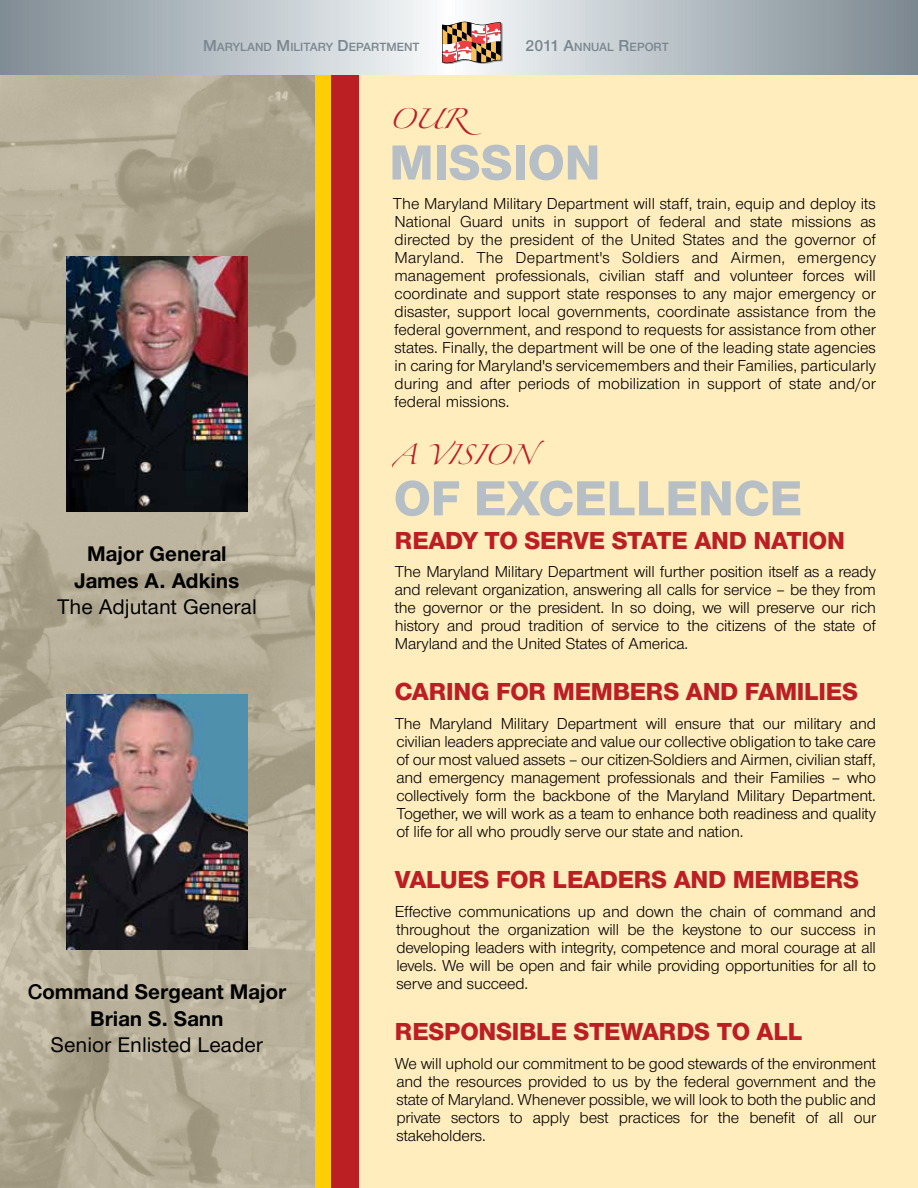
<style>
.page{position:relative;width:918px;height:1188px;background:#ffedbe}
.page>*{position:absolute;margin:0;border:0;box-sizing:border-box;transform-origin:0 0}
.t1{font:800 51px "Nimbus Sans Novus T";color:#b6bfc5}
.t2{font:800 25.5px "Nimbus Sans Novus T";letter-spacing:-.01em;color:#bb1f24}
.t3{font:700 22.05px/26.4px "Nimbus Sans Novus T";color:#000;text-align:center}
.t4{font:500 22.05px "Nimbus Sans Novus T";color:#000}
.t5{font:18px "Zapfino";color:#bb1f24}
.t6{font:16.5px/18px "Nimbus Sans Novus T";letter-spacing:-.01em;color:#000;text-align:justify}
.t7{font:600 12.3px "Nimbus Sans Novus T";color:#7a868e}
.s1{font-size:16.5px}
.s2{font-weight:600}
</style>
<div class="page">
<div style="left:324px;top:31px;width:34px;height:1157px;background:#bb1f24"></div>
<div style="left:315px;top:0;width:16px;height:1188px;background:#ffcd03"></div>
<img style="left:0;top:74px;width:314px;height:1114px">
<svg style="left:0;top:0;width:918px;height:74px;background:#b6bfc4"></svg>
<svg style="left:442px;top:22px;width:60px;height:42px;background:#b38570"></svg>
<img style="left:66px;top:256px;width:181px;height:255px">
<img style="left:66px;top:695px;width:181px;height:254px">
<p class="t7" style="left:203px;top:40px;width:218px"><span class="s1">M</span>ARYLAND <span class="s1">M</span>ILITARY <span class="s1">D</span>EPARTMENT</p>
<p class="t7" style="left:526px;top:40px;width:145px"><span class="s1">2011 A</span>NNUAL <span class="s1">R</span>EPORT</p>
<p class="t5" style="left:388px;top:111px;width:94px">OUR</p>
<h1 class="t1" style="left:389px;top:132px;width:213px">MISSION</h1>
<p class="t6" style="left:393px;top:194px;width:485px">The Maryland Military Department will staff, train, equip and deploy its National Guard units in support of federal and state missions as directed by the president of the United States and the governor of Maryland. The Department's Soldiers and Airmen, emergency management professionals, civilian staff and volunteer forces will coordinate and support state responses to any major emergency or disaster, support local governments, coordinate assistance from the federal government, and respond to requests for assistance from other states. Finally, the department will be one of the leading state agencies in caring for Maryland's servicemembers and their Families, particularly during and after periods of mobilization in support of state and/or federal missions.</p>
<p class="t5" style="left:393px;top:447px;width:153px">A VISION</p>
<h3 class="t3" style="left:75px;top:540px;width:166px">Major General<br>James A. Adkins</h3>
<h3 class="t4" style="left:57px;top:594px;width:201px">The Adjutant General</h3>
<h3 class="t3" style="left:28px;top:978px;width:260px"><span class="s2">C</span>ommand Sergeant Major<br>Brian S. Sann</h3>
<h3 class="t4" style="left:51px;top:1032px;width:214px">Senior Enlisted Leader</h3>
<h1 class="t1" style="left:394px;top:468px;width:410px">OF EXCELLENCE</h1>
<h2 class="t2" style="left:395px;top:525px;width:452px">READY TO SERVE STATE AND NATION</h2>
<p class="t6" style="left:395px;top:563px;width:483px">The Maryland Military Department will further position itself as a ready and relevant organization, answering all calls for service – be they from the governor or the president. In so doing, we will preserve our rich history and proud tradition of service to the citizens of the state of Maryland and the United States of America.</p>
<h2 class="t2" style="left:395px;top:676px;width:464px">CARING FOR MEMBERS AND FAMILIES</h2>
<p class="t6" style="left:395px;top:715px;width:483px">The Maryland Military Department will ensure that our military and civilian leaders appreciate and value our collective obligation to take care of our most valued assets – our citizen-Soldiers and Airmen, civilian staff, and emergency management professionals and their Families – who collectively form the backbone of the Maryland Military Department.<br>Together, we will work as a team to enhance both readiness and quality of life for all who proudly serve our state and nation.</p>
<h2 class="t2" style="left:395px;top:864px;width:448px">VALUES FOR LEADERS AND MEMBERS</h2>
<p class="t6" style="left:395px;top:902px;width:483px">Effective communications up and down the chain of command and throughout the organization will be the keystone to our success in developing leaders with integrity, competence and moral courage at all levels. We will be open and fair while providing opportunities for all to serve and succeed.</p>
<h2 class="t2" style="left:395px;top:1016px;width:409px">RESPONSIBLE STEWARDS TO ALL</h2>
<p class="t6" style="left:395px;top:1054px;width:483px">We will uphold our commitment to be good stewards of the environment and the resources provided to us by the federal government and the state of Maryland. Whenever possible, we will look to both the public and private sectors to apply best practices for the benefit of all our stakeholders.</p>
</div>
